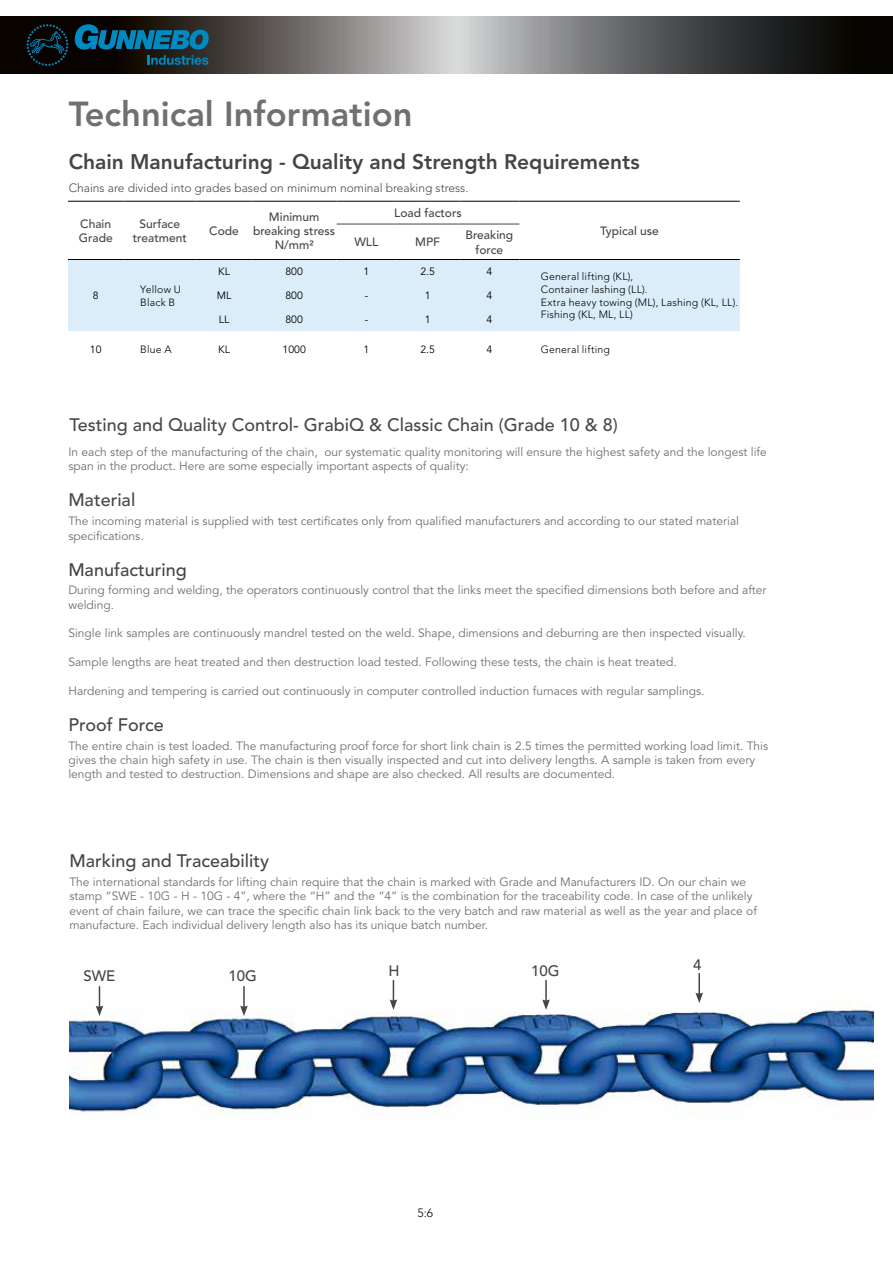
<style>
.page{position:relative;width:893px;height:1263px;background:#fff}
.page>*{position:absolute;margin:0;border:0;box-sizing:border-box;transform-origin:0 0}
.t1{font:800 34.5px "Avenir LT Std";color:#6f7070}
.t2{font:800 21px "Avenir LT Std";color:#444644}
.t3{font:500 18px "Avenir LT Std";color:#474847}
.t4{font:500 18px "Avenir LT Std";color:#444644}
.t5{font:500 15px "Avenir LT Std";color:#444644}
.t6{font:12px/14.4px "Avenir LT Std";color:#6f7070}
.t7{font:500 12px/14.4px "Avenir LT Std";color:#444644;text-align:center}
.t8{font:300 12px "Avenir LT Std";color:#474847}
.t9{font:300 12px "Avenir LT Std";color:#000}
.t10{font:300 10.5px/12.6px "Avenir LT Std";letter-spacing:.02em;color:#000}
.t11{font:10.5px "Avenir LT Std";color:#000}
</style>
<div class="page">
<svg style="left:0;top:17px;width:893px;height:56px"></svg>
<svg style="left:75px;top:24px;width:134px;height:41px"></svg>
<svg style="left:27px;top:24px;width:41px;height:42px"></svg>
<div style="left:68px;top:260px;width:672px;height:71px;background:#daedf9"></div>
<hr style="left:68px;top:201px;width:55px;height:1px;background:#000">
<hr style="left:123px;top:201px;width:73px;height:1px;background:#000">
<hr style="left:196px;top:201px;width:56px;height:1px;background:#000">
<hr style="left:252px;top:201px;width:85px;height:1px;background:#000">
<hr style="left:337px;top:201px;width:59px;height:1px;background:#000">
<hr style="left:396px;top:201px;width:63px;height:1px;background:#000">
<hr style="left:459px;top:201px;width:60px;height:1px;background:#000">
<hr style="left:519px;top:201px;width:221px;height:1px;background:#000">
<hr style="left:68px;top:259px;width:55px;height:1px;background:#000">
<hr style="left:123px;top:259px;width:73px;height:1px;background:#000">
<hr style="left:196px;top:259px;width:56px;height:1px;background:#000">
<hr style="left:252px;top:259px;width:85px;height:1px;background:#000">
<hr style="left:519px;top:259px;width:221px;height:1px;background:#000">
<hr style="left:337px;top:259px;width:59px;height:1px;background:#000">
<hr style="left:396px;top:259px;width:63px;height:1px;background:#000">
<hr style="left:459px;top:259px;width:60px;height:1px;background:#000">
<hr style="left:337px;top:224px;width:59px;height:1px;background:#444644">
<hr style="left:396px;top:224px;width:63px;height:1px;background:#444644">
<hr style="left:459px;top:224px;width:60px;height:1px;background:#444644">
<img style="left:70px;top:999px;width:803px;height:116px">
<hr style="left:243px;top:986px;width:2px;height:22px;background:#444644">
<svg style="left:240px;top:1005px;width:8px;height:11px"></svg>
<svg style="left:390px;top:980px;width:7px;height:30px"></svg>
<hr style="left:545px;top:980px;width:2px;height:22px;background:#444644">
<svg style="left:542px;top:999px;width:8px;height:11px"></svg>
<hr style="left:698px;top:973px;width:2px;height:22px;background:#444644">
<svg style="left:695px;top:992px;width:8px;height:11px"></svg>
<svg style="left:96px;top:986px;width:7px;height:30px"></svg>
<h1 class="t1" style="left:69px;top:94px;width:345px">Technical Information</h1>
<h2 class="t2" style="left:69px;top:149px;width:572px">Chain Manufacturing - Quality and Strength Requirements</h2>
<p class="t8" style="left:69px;top:181px;width:401px">Chains are divided into grades based on minimum nominal breaking stress.</p>
<p class="t7" style="left:79px;top:217px;width:36px;text-align:left">Chain<br>Grade</p>
<p class="t7" style="left:133px;top:217px;width:56px">Surface treatment</p>
<p class="t7" style="left:209px;top:224px;width:31px">Code</p>
<p class="t7" style="left:253px;top:209px;width:84px">Minimum breaking stress<br>N/mm²</p>
<p class="t7" style="left:394px;top:206px;width:69px">Load factors</p>
<p class="t7" style="left:354px;top:235px;width:25px">WLL</p>
<p class="t7" style="left:415px;top:235px;width:26px">MPF</p>
<p class="t7" style="left:465px;top:228px;width:49px">Breaking force</p>
<p class="t11" style="left:93px;top:290px;width:7px">8</p>
<p class="t10" style="left:140px;top:283px;width:42px">Yellow U<br>Black B</p>
<p class="t11" style="left:218px;top:266px;width:13px">KL</p>
<p class="t11" style="left:285px;top:266px;width:19px">800</p>
<p class="t11" style="left:364px;top:266px;width:7px">1</p>
<p class="t11" style="left:420px;top:266px;width:16px">2.5</p>
<p class="t11" style="left:486px;top:266px;width:7px">4</p>
<p class="t11" style="left:217px;top:289px;width:16px">ML</p>
<p class="t11" style="left:285px;top:289px;width:19px">800</p>
<p class="t11" style="left:365px;top:289px;width:5px">-</p>
<p class="t11" style="left:425px;top:289px;width:7px">1</p>
<p class="t11" style="left:486px;top:289px;width:7px">4</p>
<p class="t11" style="left:219px;top:313px;width:12px">LL</p>
<p class="t11" style="left:285px;top:313px;width:19px">800</p>
<p class="t11" style="left:365px;top:313px;width:5px">-</p>
<p class="t11" style="left:425px;top:313px;width:7px">1</p>
<p class="t11" style="left:486px;top:313px;width:7px">4</p>
<p class="t7" style="left:600px;top:224px;width:60px">Typical use</p>
<p class="t10" style="left:541px;top:270px;width:199px">General lifting (KL),<br>Container lashing (LL).<br>Extra heavy towing (ML), Lashing (KL, LL).<br>Fishing (KL, ML, LL)</p>
<p class="t11" style="left:90px;top:343px;width:13px">10</p>
<p class="t10" style="left:140px;top:343px;width:33px">Blue A</p>
<p class="t11" style="left:218px;top:343px;width:13px">KL</p>
<p class="t11" style="left:282px;top:343px;width:25px">1000</p>
<p class="t11" style="left:363px;top:343px;width:7px">1</p>
<p class="t11" style="left:420px;top:343px;width:16px">2.5</p>
<p class="t11" style="left:486px;top:343px;width:7px">4</p>
<p class="t10" style="left:541px;top:343px;width:71px">General lifting</p>
<h3 class="t3" style="left:69px;top:414px;width:550px">Testing and Quality Control- GrabiQ &amp; Classic Chain (Grade 10 &amp; 8)</h3>
<p class="t6" style="left:68px;top:445px;width:700px">In each step of the manufacturing of the chain, our systematic quality monitoring will ensure the highest safety and the longest life span in the product. Here are some especially important aspects of quality:</p>
<h3 class="t3" style="left:68px;top:490px;width:68px">Material</h3>
<p class="t6" style="left:68px;top:514px;width:672px">The incoming material is supplied with test certificates only from qualified manufacturers and according to our stated material specifications.</p>
<h3 class="t4" style="left:68px;top:559px;width:120px">Manufacturing</h3>
<p class="t6" style="left:68px;top:583px;width:700px">During forming and welding, the operators continuously control that the links meet the specified dimensions both before and after welding.</p>
<p class="t6" style="left:68px;top:626px;width:679px">Single link samples are continuously mandrel tested on the weld. Shape, dimensions and deburring are then inspected visually.</p>
<p class="t6" style="left:68px;top:655px;width:610px">Sample lengths are heat treated and then destruction load tested. Following these tests, the chain is heat treated.</p>
<p class="t6" style="left:68px;top:684px;width:638px">Hardening and tempering is carried out continuously in computer controlled induction furnaces with regular samplings.</p>
<h3 class="t4" style="left:68px;top:714px;width:97px">Proof Force</h3>
<p class="t6" style="left:68px;top:739px;width:701px">The entire chain is test loaded. The manufacturing proof force for short link chain is 2.5 times the permitted working load limit. This gives the chain high safety in use. The chain is then visually inspected and cut into delivery lengths. A sample is taken from every length and tested to destruction. Dimensions and shape are also checked. All results are documented.</p>
<h3 class="t4" style="left:69px;top:851px;width:201px">Marking and Traceability</h3>
<p class="t6" style="left:69px;top:875px;width:689px">The international standards for lifting chain require that the chain is marked with Grade and Manufacturers ID. On our chain we stamp “SWE - 10G - H - 10G - 4”, where the “H” and the “4” is the combination for the traceability code. In case of the unlikely event of chain failure, we can trace the specific chain link back to the very batch and raw material as well as the year and place of manufacture. Each individual delivery length also has its unique batch number.</p>
<p class="t5" style="left:83px;top:967px;width:33px">SWE</p>
<p class="t5" style="left:229px;top:967px;width:30px">10G</p>
<p class="t5" style="left:389px;top:962px;width:13px">H</p>
<p class="t5" style="left:531px;top:962px;width:30px">10G</p>
<p class="t9" style="left:417px;top:1205px;width:17px">5:6</p>
<p class="t5" style="left:693px;top:956px;width:10px">4</p>
</div>
